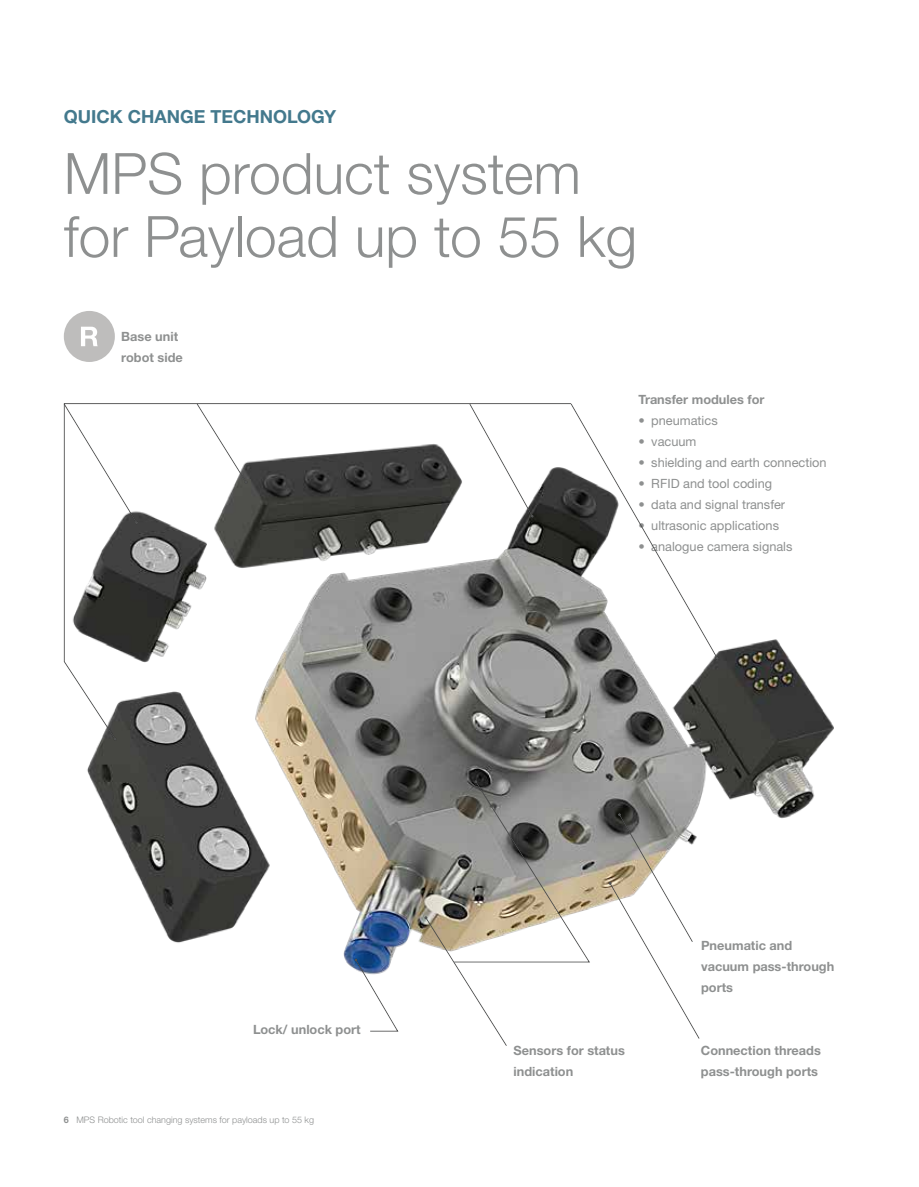
<style>
.page{position:relative;width:919px;height:1187px;background:#fff}
.page>*{position:absolute;margin:0;border:0;box-sizing:border-box;transform-origin:0 0}
.t1{font:300 57px/63px "Helvetica Neue LTW1 G";color:#8e9090}
.t2{font:700 18px "Helvetica Neue LTW1 G";color:#43798d}
.t3{font:700 12.75px/21px "Helvetica Neue LTW1 G";color:#8e9090}
.t4{font:12.75px "Helvetica Neue LTW1 G";color:#8e9090}
.t5{font:300 9px "Helvetica Neue LTW1 G";color:#8e9090}
.s1{font-weight:700}
</style>
<div class="page">
<img style="left:64px;top:311px;width:769px;height:658px">
<div style="left:64px;top:311px;width:51px;height:51px;background:#bebdbc;border-radius:50%"></div>
<svg style="left:81px;top:327px;width:17px;height:19px"></svg>
<div style="left:607px;top:880px;width:94px;height:160px;background:#fff"></div>
<svg style="left:424px;top:780px;width:166px;height:266px"></svg>
<div style="left:453px;top:779px;width:139px;height:185px;background:#000;opacity:.45"></div>
<div style="left:64px;top:401px;width:508px;height:340px;background:#000;opacity:.45"></div>
<div style="left:570px;top:402px;width:151px;height:258px;background:#000;opacity:.45"></div>
<div style="left:468px;top:402px;width:67px;height:117px;background:#000;opacity:.45"></div>
<div style="left:63px;top:402px;width:78px;height:123px;background:#000;opacity:.45"></div>
<div style="left:196px;top:402px;width:54px;height:82px;background:#000;opacity:.45"></div>
<div style="left:354px;top:958px;width:46px;height:75px;background:#000;opacity:.45"></div>
<svg style="left:608px;top:813px;width:92px;height:226px"></svg>
<div style="left:617px;top:813px;width:77px;height:130px;background:#000;opacity:.45"></div>
<h2 class="t2" style="left:64px;top:105px;width:274px">QUICK CHANGE TECHNOLOGY</h2>
<h1 class="t1" style="left:64px;top:142px;width:575px">MPS product system for Payload up to 55 kg</h1>
<p class="t3" style="left:121px;top:326px;width:63px">Base unit robot side</p>
<p class="t3" style="left:638px;top:389px;width:127px">Transfer modules for</p>
<p class="t4" style="left:638px;top:412px;width:81px">• pneumatics</p>
<p class="t4" style="left:638px;top:433px;width:59px">• vacuum</p>
<p class="t4" style="left:638px;top:454px;width:190px">• shielding and earth connection</p>
<p class="t4" style="left:638px;top:475px;width:135px">• RFID and tool coding</p>
<p class="t4" style="left:638px;top:496px;width:148px">• data and signal transfer</p>
<p class="t4" style="left:638px;top:517px;width:142px">• ultrasonic applications</p>
<p class="t4" style="left:638px;top:538px;width:155px">• analogue camera signals</p>
<p class="t3" style="left:253px;top:1019px;width:109px">Lock/ unlock port</p>
<p class="t5" style="left:64px;top:1114px;width:252px"><span class="s1">6</span> MPS Robotic tool changing systems for payloads up to 55 kg</p>
<p class="t3" style="left:513px;top:1040px;width:113px">Sensors for status indication</p>
<p class="t3" style="left:701px;top:935px;width:135px">Pneumatic and vacuum pass-through ports</p>
<p class="t3" style="left:700px;top:1040px;width:121px">Connection threads pass-through ports</p>
</div>
